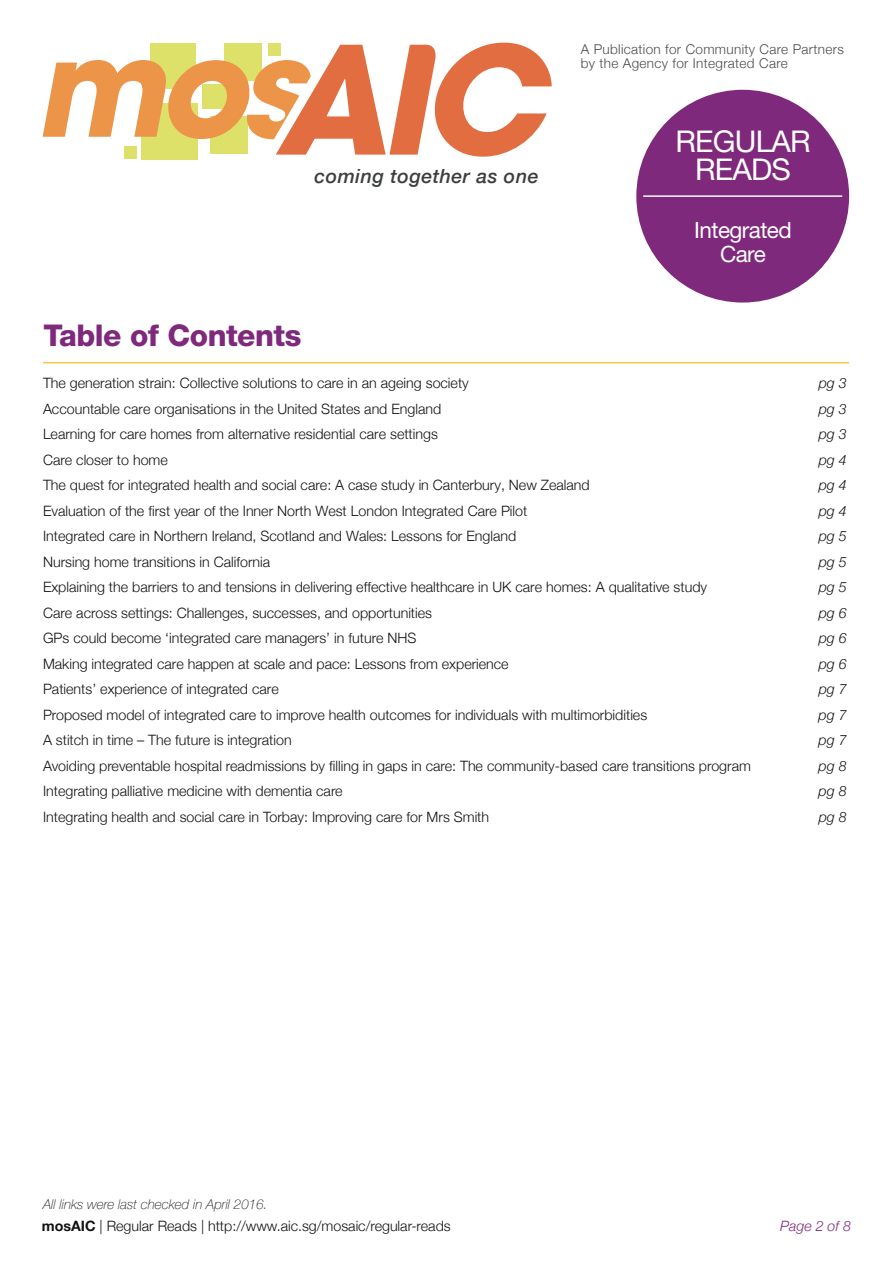
<style>
.page{position:relative;width:893px;height:1263px;background:#fff}
.page>*{position:absolute;margin:0;border:0;box-sizing:border-box;transform-origin:0 0}
.t1{font:800 30px "Helvetica Neue";letter-spacing:-.015em;color:#7f297c}
.t2{font:30px/28.5px "Helvetica Neue LT Std";letter-spacing:-.025em;color:#fff;text-align:center}
.t3{font:22.5px/24px "Helvetica Neue LT Std";letter-spacing:-.025em;color:#fff;text-align:center}
.t4{font:italic 500 19.5px "Helvetica Neue";letter-spacing:.025em;color:#3d3f3f}
.t5{font:300 14.25px "Helvetica Neue";color:#121212}
.t6{font:italic 300 14.25px "Helvetica Neue";color:#121212}
.t7{font:italic 300 14.25px "Helvetica Neue";color:#7f297c}
.t8{font:300 13.5px/13.5px "Helvetica Neue";letter-spacing:.025em;color:#4a4c4b}
.t9{font:italic 100 13.5px "Helvetica Neue";color:#121212}
.s1{font-weight:700}
</style>
<div class="page">
<div style="left:142px;top:103px;width:56px;height:56px;background:#dee169"></div>
<div style="left:124px;top:146px;width:13px;height:13px;background:#dee169"></div>
<svg style="left:43px;top:43px;width:509px;height:114px"></svg>
<hr style="left:43px;top:362px;width:806px;height:1px;background:#f8c73d">
<div style="left:636px;top:90px;width:213px;height:213px;background:#7f297c;border-radius:50%"></div>
<hr style="left:643px;top:195px;width:199px;height:2px;background:#fff">
<h3 class="t4" style="left:314px;top:159px;width:226px">coming together as one</h3>
<h1 class="t1" style="left:44px;top:318px;width:259px">Table of Contents</h1>
<p class="t8" style="left:581px;top:42px;width:265px">A Publication for Community Care Partners by the Agency for Integrated Care</p>
<h1 class="t2" style="left:675px;top:127px;width:137px">REGULAR<br>READS</h1>
<h2 class="t3" style="left:694px;top:217px;width:99px">Integrated<br>Care</h2>
<p class="t5" style="left:43px;top:374px;width:427px">The generation strain: Collective solutions to care in an ageing society</p>
<p class="t6" style="left:819px;top:375px;width:29px">pg 3</p>
<p class="t5" style="left:43px;top:400px;width:400px">Accountable care organisations in the United States and England</p>
<p class="t6" style="left:819px;top:400px;width:29px">pg 3</p>
<p class="t5" style="left:43px;top:425px;width:396px">Learning for care homes from alternative residential care settings</p>
<p class="t6" style="left:819px;top:426px;width:29px">pg 3</p>
<p class="t5" style="left:43px;top:451px;width:126px">Care closer to home</p>
<p class="t6" style="left:819px;top:451px;width:29px">pg 4</p>
<p class="t5" style="left:43px;top:476px;width:548px">The quest for integrated health and social care: A case study in Canterbury, New Zealand</p>
<p class="t6" style="left:819px;top:477px;width:29px">pg 4</p>
<p class="t5" style="left:43px;top:502px;width:486px">Evaluation of the first year of the Inner North West London Integrated Care Pilot</p>
<p class="t6" style="left:819px;top:502px;width:29px">pg 4</p>
<p class="t5" style="left:43px;top:527px;width:475px">Integrated care in Northern Ireland, Scotland and Wales: Lessons for England</p>
<p class="t6" style="left:819px;top:528px;width:29px">pg 5</p>
<p class="t5" style="left:43px;top:553px;width:229px">Nursing home transitions in California</p>
<p class="t6" style="left:819px;top:553px;width:29px">pg 5</p>
<p class="t5" style="left:43px;top:578px;width:666px">Explaining the barriers to and tensions in delivering effective healthcare in UK care homes: A qualitative study</p>
<p class="t6" style="left:819px;top:579px;width:29px">pg 5</p>
<p class="t5" style="left:43px;top:604px;width:391px">Care across settings: Challenges, successes, and opportunities</p>
<p class="t6" style="left:819px;top:604px;width:29px">pg 6</p>
<p class="t5" style="left:43px;top:629px;width:375px">GPs could become ‘integrated care managers’ in future NHS</p>
<p class="t6" style="left:819px;top:630px;width:29px">pg 6</p>
<p class="t5" style="left:43px;top:655px;width:467px">Making integrated care happen at scale and pace: Lessons from experience</p>
<p class="t6" style="left:819px;top:655px;width:29px">pg 6</p>
<p class="t5" style="left:43px;top:680px;width:237px">Patients’ experience of integrated care</p>
<p class="t6" style="left:819px;top:681px;width:29px">pg 7</p>
<p class="t5" style="left:43px;top:706px;width:606px">Proposed model of integrated care to improve health outcomes for individuals with multimorbidities</p>
<p class="t6" style="left:819px;top:706px;width:29px">pg 7</p>
<p class="t5" style="left:43px;top:731px;width:250px">A stitch in time – The future is integration</p>
<p class="t6" style="left:819px;top:732px;width:29px">pg 7</p>
<p class="t5" style="left:43px;top:757px;width:709px">Avoiding preventable hospital readmissions by filling in gaps in care: The community-based care transitions program</p>
<p class="t6" style="left:819px;top:757px;width:29px">pg 8</p>
<p class="t5" style="left:43px;top:782px;width:301px">Integrating palliative medicine with dementia care</p>
<p class="t6" style="left:819px;top:783px;width:29px">pg 8</p>
<p class="t5" style="left:43px;top:808px;width:448px">Integrating health and social care in Torbay: Improving care for Mrs Smith</p>
<p class="t6" style="left:819px;top:808px;width:29px">pg 8</p>
<p class="t9" style="left:43px;top:1193px;width:226px">All links were last checked in April 2016.</p>
<p class="t5" style="left:42px;top:1217px;width:410px"><span class="s1">mosAIC</span> | Regular Reads | http://www.aic.sg/mosaic/regular-reads</p>
<p class="t7" style="left:780px;top:1218px;width:73px">Page 2 of 8</p>
</div>
